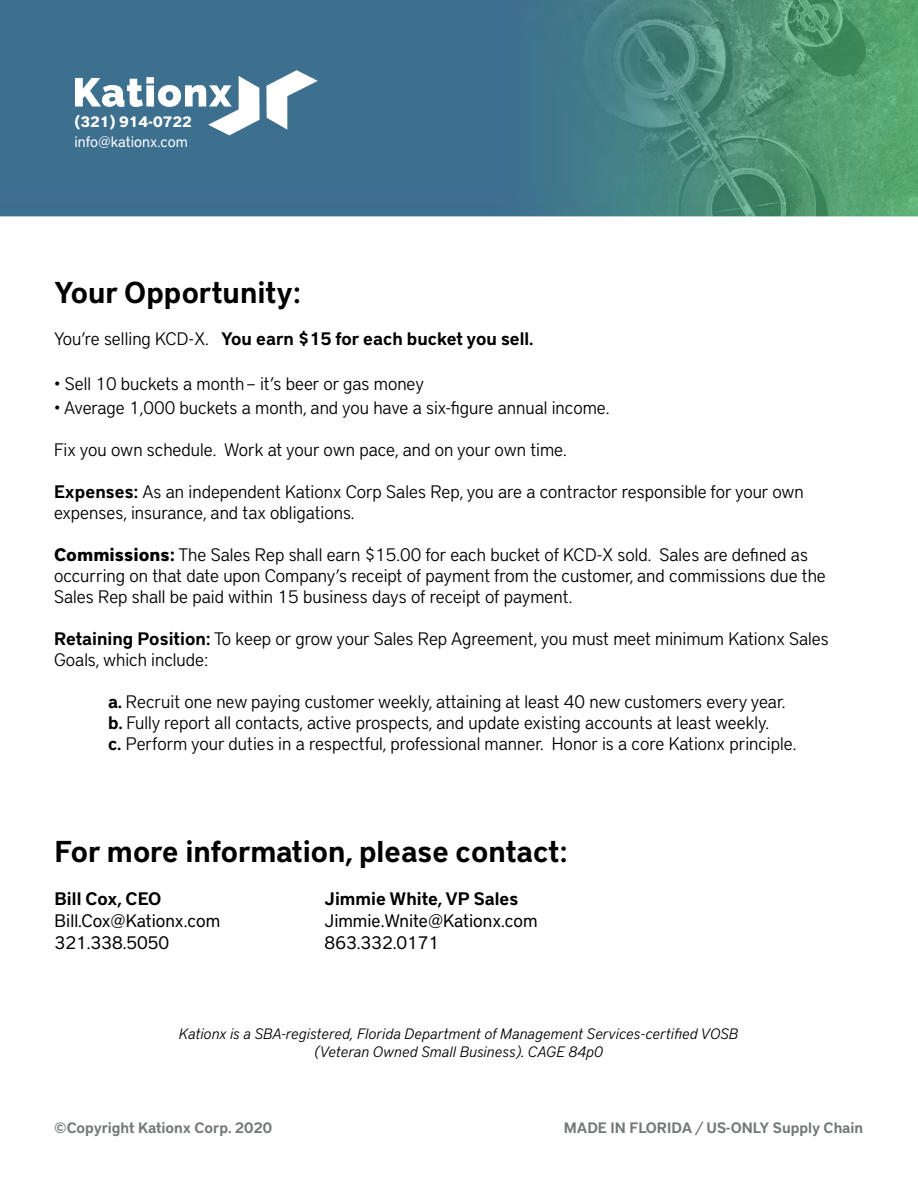
<style>
.page{position:relative;width:918px;height:1188px;background:#fff}
.page>*{position:absolute;margin:0;border:0;box-sizing:border-box;transform-origin:0 0}
.t1{font:600 30px "District Pro";color:#000}
.t2{font:300 18px/21px "District Pro";color:#000}
.t3{font:600 18px "District Pro";color:#000}
.t4{font:18px "District Pro";color:#000}
.t5{font:italic 300 15px/18px "District Pro";color:#000;text-align:center}
.t6{font:600 15px "District Pro";color:#747879}
.t7{font:15px "District Pro";color:#fff}
.t8{font:700 15px "District Pro";color:#fff}
.s1{font-weight:300}
.s2{font-weight:600}
.s3{font-weight:700}
</style>
<div class="page">
<img style="left:0;top:0;width:918px;height:217px">
<svg style="left:266px;top:70px;width:52px;height:60px"></svg>
<svg style="left:75px;top:76px;width:185px;height:59px"></svg>
<p class="t8" style="left:74px;top:111px;width:119px">(321) 914-0722</p>
<p class="t7" style="left:74px;top:131px;width:115px">info@kationx.com</p>
<h1 class="t1" style="left:54px;top:271px;width:249px">Your Opportunity:</h1>
<p class="t3" style="left:54px;top:326px;width:481px"><span class="s1">You’re selling KCD-X.</span> You earn $15 for each bucket you sell.</p>
<p class="t2" style="left:54px;top:372px;width:371px">• Sell 10 buckets a month – it’s beer or gas money</p>
<p class="t2" style="left:54px;top:396px;width:557px">• Average 1,000 buckets a month, and you have a six-figure annual income.</p>
<p class="t2" style="left:54px;top:438px;width:514px">Fix you own schedule. Work at your own pace, and on your own time.</p>
<p class="t2" style="left:54px;top:480px;width:751px"><span class="s2">Expenses:</span> As an independent Kationx Corp Sales Rep, you are a contractor responsible for your own expenses, insurance, and tax obligations.</p>
<p class="t2" style="left:54px;top:543px;width:773px"><span class="s3">Commissions:</span> The Sales Rep shall earn $15.00 for each bucket of KCD-X sold. Sales are defined as occurring on that date upon Company’s receipt of payment from the customer, and commissions due the<br>Sales Rep shall be paid within 15 business days of receipt of payment.</p>
<p class="t2" style="left:54px;top:627px;width:776px"><span class="s2">Retaining Position:</span> To keep or grow your Sales Rep Agreement, you must meet minimum Kationx Sales<br>Goals, which include:</p>
<p class="t2" style="left:108px;top:690px;width:690px"><span class="s2">a.</span> Recruit one new paying customer weekly, attaining at least 40 new customers every year. <span class="s2">b.</span> Fully report all contacts, active prospects, and update existing accounts at least weekly.<br><span class="s2">c.</span> Perform your duties in a respectful, professional manner. Honor is a core Kationx principle.</p>
<h1 class="t1" style="left:55px;top:831px;width:515px">For more information, please contact:</h1>
<p class="t3" style="left:55px;top:887px;width:108px">Bill Cox, CEO</p>
<p class="t3" style="left:325px;top:887px;width:195px">Jimmie White, VP Sales</p>
<p class="t4" style="left:55px;top:908px;width:167px">Bill.Cox@Kationx.com</p>
<p class="t4" style="left:325px;top:908px;width:214px">Jimmie.Wnite@Kationx.com</p>
<p class="t4" style="left:55px;top:929px;width:116px">321.338.5050</p>
<p class="t4" style="left:325px;top:929px;width:116px">863.332.0171</p>
<p class="t5" style="left:179px;top:1024px;width:561px">Kationx is a SBA-registered, Florida Department of Management Services-certified VOSB (Veteran Owned Small Business). CAGE 84p0</p>
<p class="t6" style="left:54px;top:1117px;width:220px">©Copyright Kationx Corp. 2020</p>
<p class="t6" style="left:564px;top:1117px;width:301px">MADE IN FLORIDA / US-ONLY Supply Chain</p>
</div>
